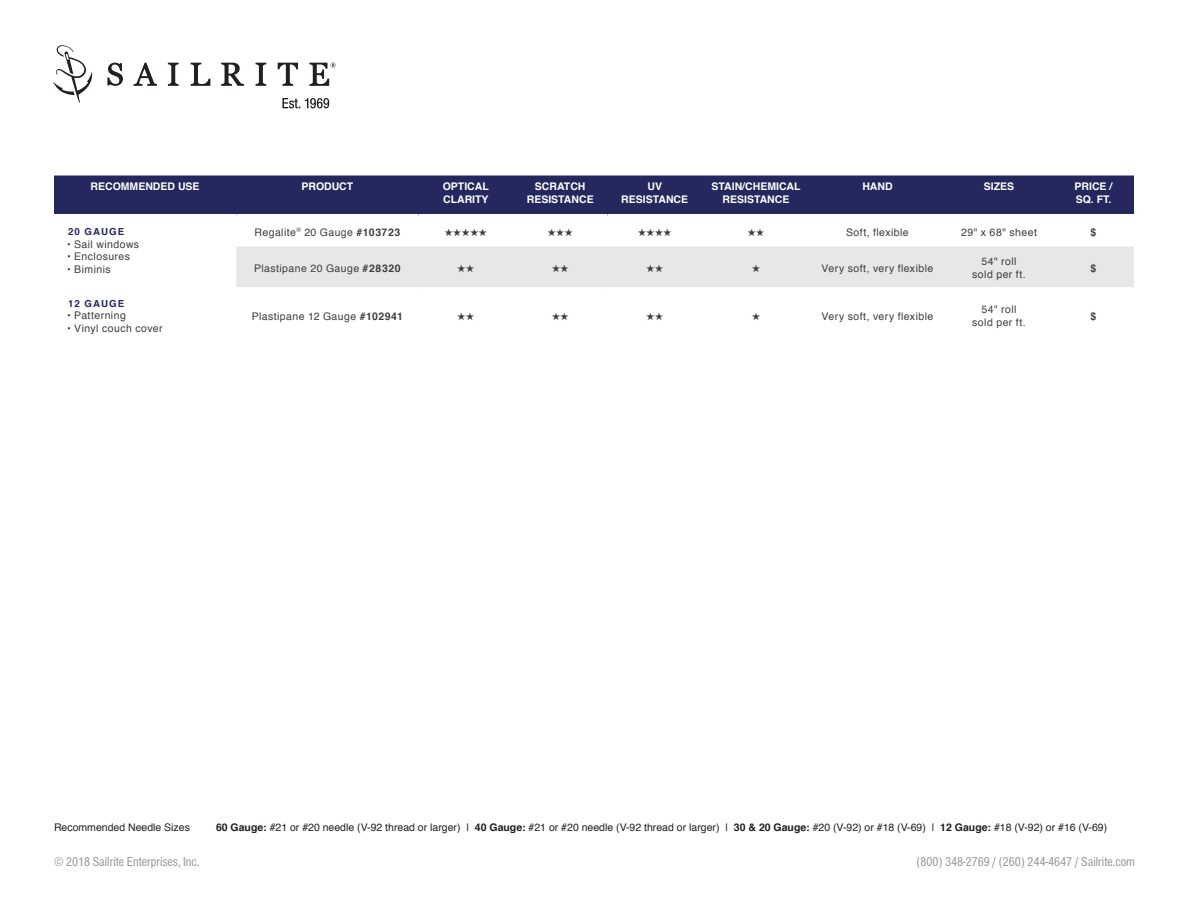
<style>
.page{position:relative;width:1188px;height:918px;background:#fff}
.page>*{position:absolute;margin:0;border:0;box-sizing:border-box;transform-origin:0 0}
.t1{font:13.5px "Nimbus San Con";color:#939598}
.table_data___7pt__de{font:10.5px/12.6px "Helvetica";letter-spacing:.04em;color:#3e3e3f;text-align:center}
.Copy_7pt{font:10.5px "Helvetica";color:#231f20}
.table_head___white{font:700 10.5px/12.6px "Helvetica";color:#fff;text-align:center}
.table_data___7pt__de-2{font:10.5px "Zapf Dingbats ITC";color:#3e3e3f}
.table_data___7pt__de-3{font:700 10.5px "Helvetica";color:#3e3e3f}
.table_subhead___blue{font:700 9.75px "Helvetica";letter-spacing:.1em;color:#24285e}
.s1{font-weight:700}
</style>
<div class="page">
<svg style="left:256px;top:63px;width:10px;height:23px"></svg>
<svg style="left:168px;top:63px;width:11px;height:23px"></svg>
<svg style="left:107px;top:63px;width:16px;height:23px"></svg>
<svg style="left:221px;top:63px;width:23px;height:23px"></svg>
<svg style="left:134px;top:63px;width:23px;height:23px"></svg>
<svg style="left:191px;top:63px;width:19px;height:23px"></svg>
<svg style="left:278px;top:63px;width:20px;height:23px"></svg>
<svg style="left:53px;top:45px;width:40px;height:58px"></svg>
<svg style="left:282px;top:98px;width:47px;height:10px"></svg>
<svg style="left:309px;top:63px;width:27px;height:23px"></svg>
<div style="left:54px;top:176px;width:1080px;height:38px;background:#24285e"></div>
<div style="left:236px;top:247px;width:898px;height:40px;background:#e6e7e9"></div>
<p class="table_head___white" style="left:91px;top:180px;width:111px">RECOMMENDED USE</p>
<p class="table_head___white" style="left:301px;top:180px;width:53px">PRODUCT</p>
<p class="table_head___white" style="left:443px;top:180px;width:48px;text-align:left">OPTICAL<br>CLARITY</p>
<p class="table_head___white" style="left:527px;top:180px;width:68px">SCRATCH<br>RESISTANCE</p>
<p class="table_head___white" style="left:621px;top:180px;width:68px">UV<br>RESISTANCE</p>
<p class="table_head___white" style="left:712px;top:180px;width:91px">STAIN/CHEMICAL<br>RESISTANCE</p>
<p class="table_head___white" style="left:862px;top:180px;width:32px">HAND</p>
<p class="table_head___white" style="left:984px;top:180px;width:32px">SIZES</p>
<p class="table_head___white" style="left:1075px;top:180px;width:39px;text-align:left">PRICE /<br>SQ. FT.</p>
<p class="table_subhead___blue" style="left:68px;top:224px;width:58px">20 GAUGE</p>
<p class="table_data___7pt__de" style="left:67px;top:238px;width:74px">• Sail windows</p>
<p class="table_data___7pt__de" style="left:67px;top:251px;width:64px">• Enclosures</p>
<p class="table_data___7pt__de" style="left:67px;top:263px;width:45px">• Biminis</p>
<p class="table_data___7pt__de" style="left:255px;top:226px;width:147px">Regalite<sup>®</sup> 20 Gauge <span class="s1">#103723</span></p>
<p class="table_data___7pt__de-2" style="left:444px;top:227px;width:44px">★★★★★</p>
<p class="table_data___7pt__de-2" style="left:547px;top:227px;width:27px">★★★</p>
<p class="table_data___7pt__de-2" style="left:638px;top:227px;width:36px">★★★★</p>
<p class="table_data___7pt__de" style="left:846px;top:226px;width:64px">Soft, flexible</p>
<p class="table_data___7pt__de" style="left:961px;top:226px;width:77px">29" x 68" sheet</p>
<p class="table_data___7pt__de-3" style="left:1091px;top:224px;width:7px">$</p>
<p class="table_data___7pt__de" style="left:254px;top:262px;width:148px">Plastipane 20 Gauge <span class="s1">#28320</span></p>
<p class="table_data___7pt__de" style="left:822px;top:262px;width:113px">Very soft, very flexible</p>
<p class="table_data___7pt__de" style="left:972px;top:256px;width:55px">54" roll sold per ft.</p>
<p class="table_data___7pt__de-3" style="left:1091px;top:259px;width:7px">$</p>
<p class="table_subhead___blue" style="left:68px;top:295px;width:58px">12 GAUGE</p>
<p class="table_data___7pt__de" style="left:67px;top:310px;width:60px">• Patterning</p>
<p class="table_data___7pt__de" style="left:67px;top:322px;width:97px">• Vinyl couch cover</p>
<p class="table_data___7pt__de" style="left:252px;top:310px;width:153px">Plastipane 12 Gauge <span class="s1">#102941</span></p>
<p class="table_data___7pt__de" style="left:822px;top:310px;width:113px">Very soft, very flexible</p>
<p class="table_data___7pt__de" style="left:972px;top:304px;width:55px">54" roll sold per ft.</p>
<p class="table_data___7pt__de-3" style="left:1091px;top:307px;width:7px">$</p>
<p class="Copy_7pt" style="left:54px;top:820px;width:137px">Recommended Needle Sizes</p>
<p class="Copy_7pt" style="left:216px;top:820px;width:893px"><span class="s1">60 Gauge:</span> #21 or #20 needle (V-92 thread or larger) | <span class="s1">40 Gauge:</span> #21 or #20 needle (V-92 thread or larger) | <span class="s1">30 &amp; 20 Gauge:</span> #20 (V-92) or #18 (V-69) | <span class="s1">12 Gauge:</span> #18 (V-92) or #16 (V-69)</p>
<p class="t1" style="left:54px;top:854px;width:147px">© 2018 Sailrite Enterprises, Inc.</p>
<p class="t1" style="left:917px;top:854px;width:220px">(800) 348-2769 / (260) 244-4647 / Sailrite.com</p>
</div>
